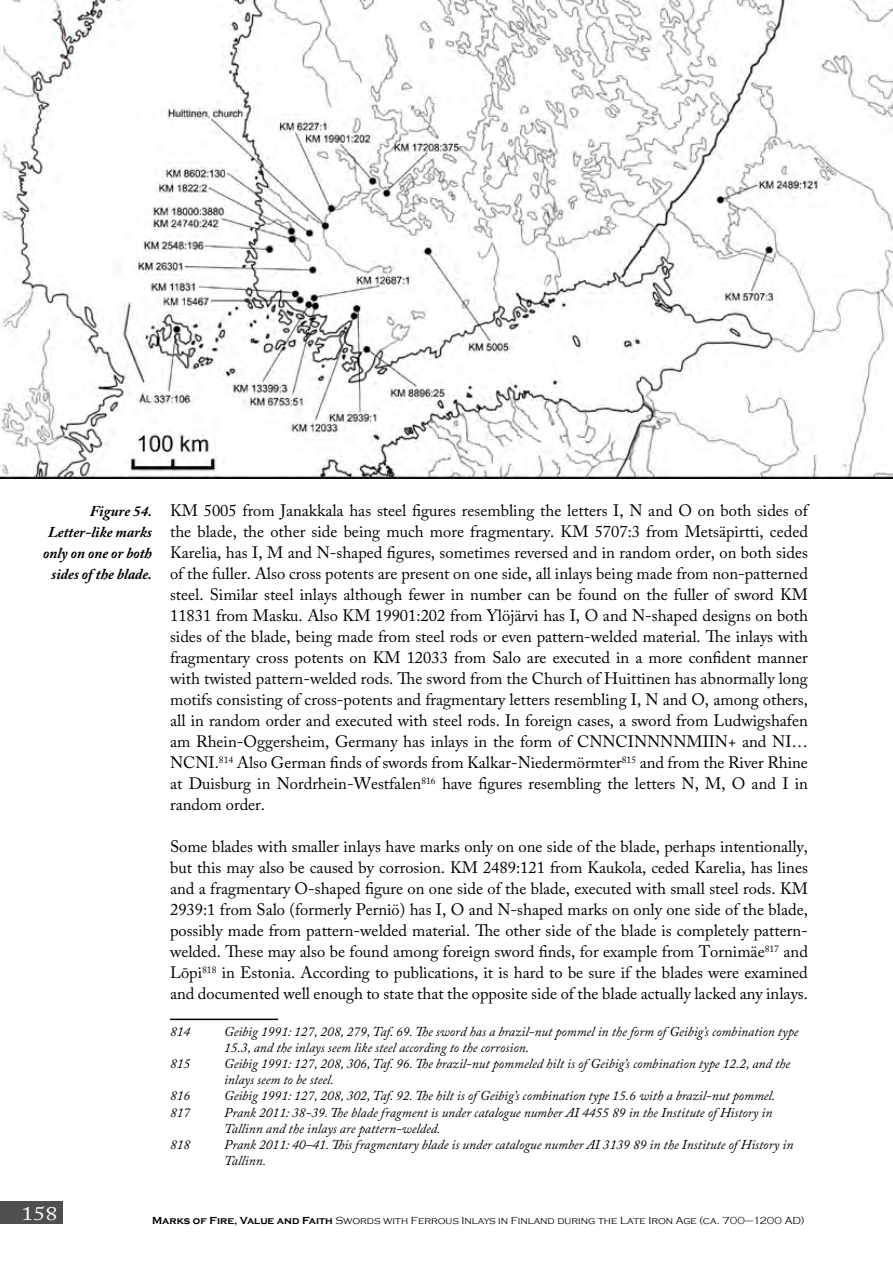
<style>
.page{position:relative;width:893px;height:1263px;background:#fff}
.page>*{position:absolute;margin:0;border:0;box-sizing:border-box;transform-origin:0 0}
.t1{font:19.2px "Adobe Caslon Pro";color:#fff;scale:1.25 1}
.t2{font:16.5px/21px "Adobe Caslon Pro";color:#000;text-align:justify}
.t3{font:italic 700 15px/21px "Adobe Caslon Pro";color:#000;text-align:right}
.t4{font:italic 13.5px/16.2px "Adobe Caslon Pro";color:#000}
.t5{font:300 10.5px "Copperplate Gothic";color:#000}
.s1{font-weight:700}
</style>
<div class="page">
<div style="left:0;top:1202px;width:63px;height:22px;background:#4f4f51"></div>
<hr style="left:170px;top:1018px;width:108px;height:2px;background:#000">
<img style="left:0;top:0;width:893px;height:478px">
<p class="t3" style="left:43px;top:500px;width:110px">Figure 54.<br>Letter-like marks only on one or both sides of the blade.</p>
<p class="t2" style="left:170px;top:500px;width:639px">KM 5005 from Janakkala has steel figures resembling the letters I, N and O on both sides of the blade, the other side being much more fragmentary. KM 5707:3 from Metsäpirtti, ceded Karelia, has I, M and N-shaped figures, sometimes reversed and in random order, on both sides of the fuller. Also cross potents are present on one side, all inlays being made from non-patterned steel. Similar steel inlays although fewer in number can be found on the fuller of sword KM 11831 from Masku. Also KM 19901:202 from Ylöjärvi has I, O and N-shaped designs on both sides of the blade, being made from steel rods or even pattern-welded material. The inlays with fragmentary cross potents on KM 12033 from Salo are executed in a more confident manner with twisted pattern-welded rods. The sword from the Church of Huittinen has abnormally long motifs consisting of cross-potents and fragmentary letters resembling I, N and O, among others, all in random order and executed with steel rods. In foreign cases, a sword from Ludwigshafen am Rhein-Oggersheim, Germany has inlays in the form of CNNCINNNNMIIN+ and NI… NCNI.<sup>814</sup> Also German finds of swords from Kalkar-Niedermörmter<sup>815</sup> and from the River Rhine at Duisburg in Nordrhein-Westfalen<sup>816</sup> have figures resembling the letters N, M, O and I in random order.</p>
<p class="t2" style="left:170px;top:836px;width:639px">Some blades with smaller inlays have marks only on one side of the blade, perhaps intentionally, but this may also be caused by corrosion. KM 2489:121 from Kaukola, ceded Karelia, has lines and a fragmentary O-shaped figure on one side of the blade, executed with small steel rods. KM 2939:1 from Salo (formerly Perniö) has I, O and N-shaped marks on only one side of the blade, possibly made from pattern-welded material. The other side of the blade is completely pattern&shy;welded. These may also be found among foreign sword finds, for example from Tornimäe<sup>817</sup> and Lõpi<sup>818</sup> in Estonia. According to publications, it is hard to be sure if the blades were examined and documented well enough to state that the opposite side of the blade actually lacked any inlays.</p>
<p class="t4" style="left:170px;top:1023px;width:22px">814</p>
<p class="t4" style="left:224px;top:1023px;width:576px">Geibig 1991: 127, 208, 279, Taf. 69. The sword has a brazil-nut pommel in the form of Geibig’s combination type<br>15.3, and the inlays seem like steel according to the corrosion.</p>
<p class="t4" style="left:170px;top:1055px;width:22px">815</p>
<p class="t4" style="left:224px;top:1055px;width:568px">Geibig 1991: 127, 208, 306, Taf. 96. The brazil-nut pommeled hilt is of Geibig’s combination type 12.2, and the inlays seem to be steel.</p>
<p class="t4" style="left:170px;top:1087px;width:22px">816</p>
<p class="t4" style="left:224px;top:1087px;width:553px">Geibig 1991: 127, 208, 302, Taf. 92. The hilt is of Geibig’s combination type 15.6 with a brazil-nut pommel.</p>
<p class="t4" style="left:170px;top:1104px;width:22px">817</p>
<p class="t4" style="left:224px;top:1104px;width:550px">Prank 2011: 38-39. The blade fragment is under catalogue number AI 4455 89 in the Institute of History in<br>Tallinn and the inlays are pattern-welded.</p>
<p class="t4" style="left:170px;top:1136px;width:22px">818</p>
<p class="t4" style="left:224px;top:1136px;width:571px">Prank 2011: 40–41. This fragmentary blade is under catalogue number AI 3139 89 in the Institute of History in<br>Tallinn.</p>
<p class="t1" style="left:22px;top:1202px;width:30px">158</p>
<p class="t5" style="left:152px;top:1214px;width:654px"><span class="s1">Marks of Fire, Value and Faith</span> Swords with Ferrous Inlays in Finland during the Late Iron Age (ca. 700–1200 AD)</p>
</div>
